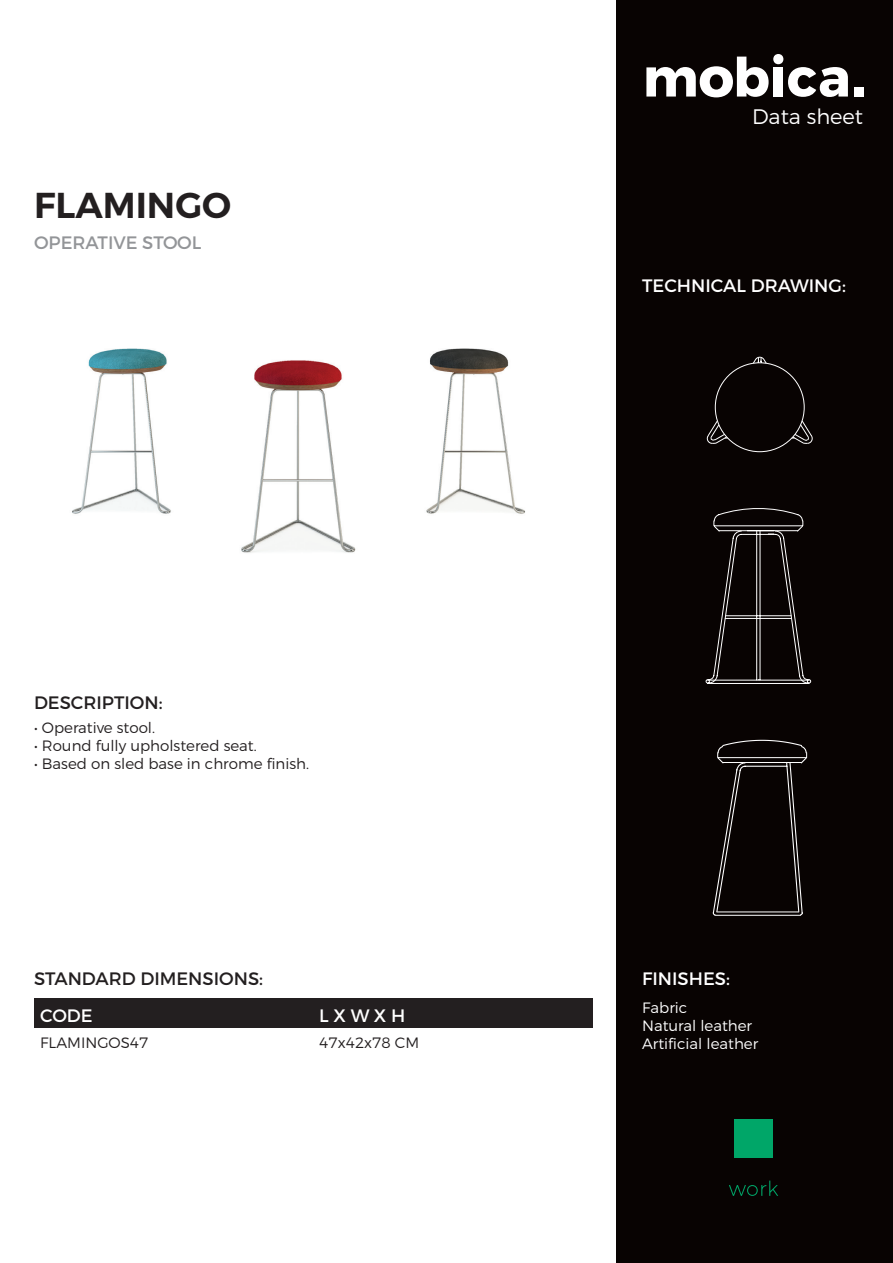
<style>
.page{position:relative;width:893px;height:1263px;background:#fff}
.page>*{position:absolute;margin:0;border:0;box-sizing:border-box;transform-origin:0 0}
.t1{font:600 36px "Montserrat";color:#231f20}
.t2{font:300 21px "Montserrat";color:#fff}
.t3{font:18px "Montserrat";color:#fff}
.t4{font:18px "Montserrat";color:#231f20}
.t5{font:18px "Montserrat";color:#939598}
.t6{font:300 15px "Montserrat";color:#231f20}
.t7{font:300 15px/18px "Montserrat";color:#fff}
</style>
<div class="page">
<div style="left:616px;top:0;width:277px;height:1263px;background:#080302"></div>
<div style="left:773px;top:67px;width:10px;height:30px;background:#fff"></div>
<div style="left:773px;top:54px;width:10px;height:10px;background:#fff;border-radius:50%"></div>
<svg style="left:788px;top:67px;width:60px;height:30px"></svg>
<div style="left:854px;top:87px;width:9px;height:10px;background:#fff"></div>
<svg style="left:646px;top:57px;width:123px;height:40px"></svg>
<div style="left:734px;top:1119px;width:39px;height:39px;background:#00a668"></div>
<svg style="left:729px;top:1180px;width:49px;height:16px"></svg>
<div style="left:34px;top:998px;width:279px;height:30px;background:#231f20"></div>
<div style="left:313px;top:998px;width:279px;height:30px;background:#231f20"></div>
<img style="left:72px;top:348px;width:453px;height:205px">
<svg style="left:705px;top:508px;width:106px;height:176px"></svg>
<svg style="left:706px;top:356px;width:107px;height:96px"></svg>
<svg style="left:712px;top:739px;width:96px;height:177px"></svg>
<h1 class="t1" style="left:34px;top:183px;width:199px">FLAMINGO</h1>
<p class="t5" style="left:34px;top:232px;width:169px">OPERATIVE STOOL</p>
<p class="t4" style="left:34px;top:691px;width:130px">DESCRIPTION:</p>
<p class="t6" style="left:34px;top:718px;width:123px">• Operative stool.</p>
<p class="t6" style="left:34px;top:736px;width:224px">• Round fully upholstered seat.</p>
<p class="t6" style="left:34px;top:754px;width:277px">• Based on sled base in chrome finish.</p>
<h2 class="t2" style="left:752px;top:103px;width:113px">Data sheet</h2>
<p class="t3" style="left:642px;top:275px;width:205px">TECHNICAL DRAWING:</p>
<p class="t4" style="left:34px;top:968px;width:231px">STANDARD DIMENSIONS:</p>
<p class="t3" style="left:642px;top:968px;width:89px">FINISHES:</p>
<p class="t3" style="left:40px;top:1004px;width:54px">CODE</p>
<p class="t3" style="left:319px;top:1004px;width:87px">L X W X H</p>
<p class="t6" style="left:40px;top:1034px;width:110px">FLAMINGOS47</p>
<p class="t6" style="left:319px;top:1034px;width:101px">47x42x78 CM</p>
<p class="t7" style="left:642px;top:998px;width:118px">Fabric<br>Natural leather<br>Artificial leather</p>
</div>
